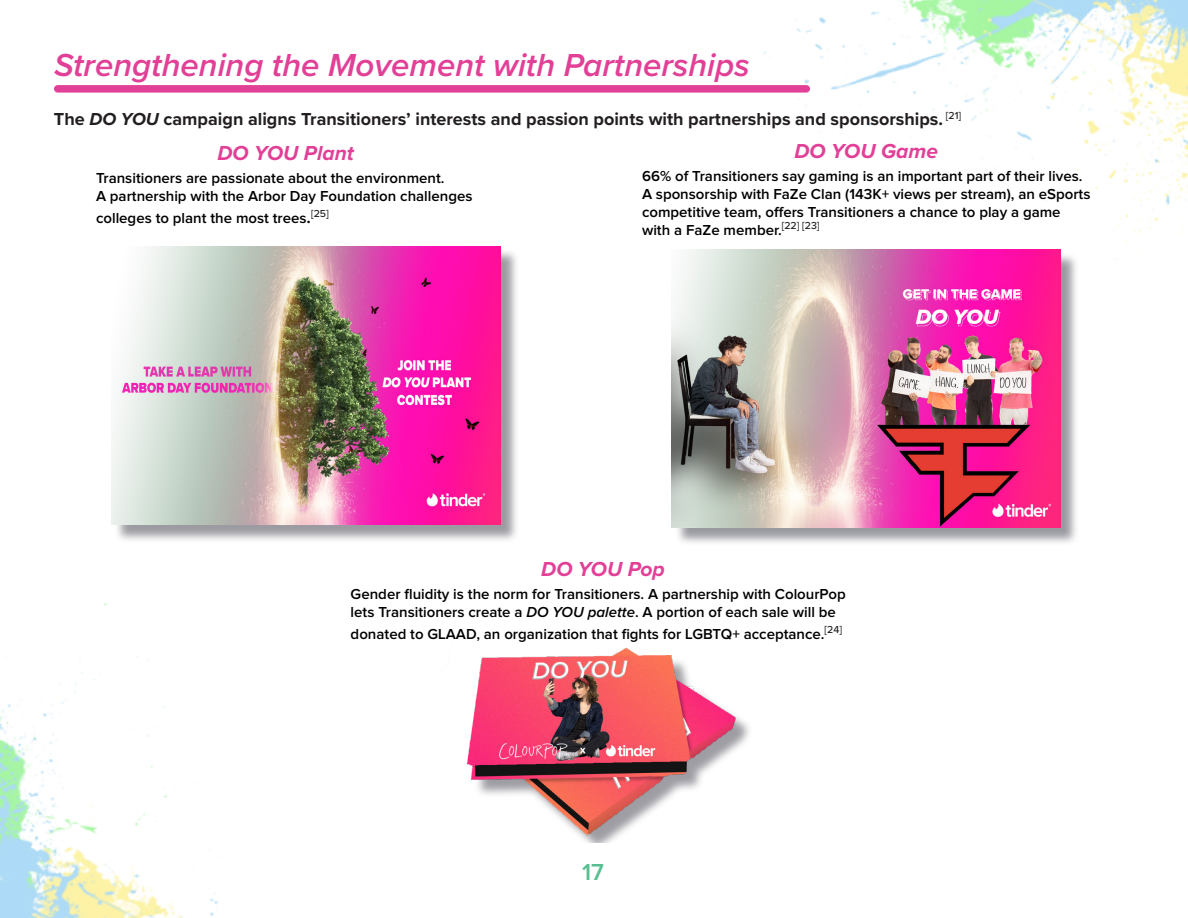
<style>
.page{position:relative;width:1188px;height:918px;background:#fff}
.page>*{position:absolute;margin:0;border:0;box-sizing:border-box;transform-origin:0 0}
.t1{font:italic 600 33px "Proxima Nova";color:#e23f97}
.t2{font:600 24px "Proxima Nova";color:#59bf92}
.t3{font:italic 700 21px "Proxima Nova";color:#e23f97}
.t4{font:700 18px "Proxima Nova";color:#231f20}
.t5{font:600 15px/18px "Proxima Nova";color:#000}
.s1{font-style:italic}
.s2{font-size:18px}
</style>
<div class="page">
<img style="left:0;top:0;width:1188px;height:918px">
<div style="left:54px;top:85px;width:756px;height:8px;background:#e23f97;border-radius:4px"></div>
<div style="left:451px;top:621px;width:302px;height:232px;background:#fff"></div>
<img style="left:440px;top:613px;width:321px;height:224px">
<div style="left:114px;top:249px;width:406px;height:294px;background:#7a7a82;opacity:.75"></div>
<img style="left:112px;top:246px;width:389px;height:278px">
<div style="left:674px;top:252px;width:405px;height:294px;background:#787882;opacity:.75"></div>
<img style="left:672px;top:250px;width:389px;height:277px">
<svg style="left:171px;top:627px;width:2px;height:6px"></svg>
<div style="left:567px;top:843px;width:54px;height:54px;background:#fff"></div>
<p class="t1" style="left:54px;top:41px;width:697px">Strengthening the Movement with Partnerships</p>
<p class="t4" style="left:54px;top:105px;width:909px">The <span class="s1">DO YOU</span> campaign aligns Transitioners’ interests and passion points with partnerships and sponsorships. <sup>[21]</sup></p>
<p class="t3" style="left:218px;top:137px;width:138px">DO YOU Plant</p>
<p class="t5" style="left:96px;top:170px;width:350px">Transitioners are passionate about the environment.</p>
<p class="t5" style="left:96px;top:186px;width:378px;line-height:21.6px">A partnership with the Arbor Day Foundation challenges colleges to plant the most trees<span class="s2">.</span><sup>[25]</sup></p>
<p class="t3" style="left:795px;top:135px;width:145px">DO YOU Game</p>
<p class="t5" style="left:642px;top:168px;width:450px">66% of Transitioners say gaming is an important part of their lives.<br>A sponsorship with FaZe Clan (143K+ views per stream), an eSports competitive team, offers Transitioners a chance to play a game with a FaZe member.<sup>[22]</sup> <sup>[23]</sup></p>
<p class="t3" style="left:541px;top:553px;width:125px">DO YOU Pop</p>
<p class="t5" style="left:351px;top:586px;width:497px">Gender fluidity is the norm for Transitioners. A partnership with ColourPop lets Transitioners create a <span class="s1">DO YOU palette</span>. A portion of each sale will be</p>
<p class="t5" style="left:351px;top:625px;width:493px">donated to GLAAD, an organization that fights for LGBTQ+ acceptance.<sup>[24]</sup></p>
<p class="t2" style="left:582px;top:861px;width:23px">17</p>
</div>
